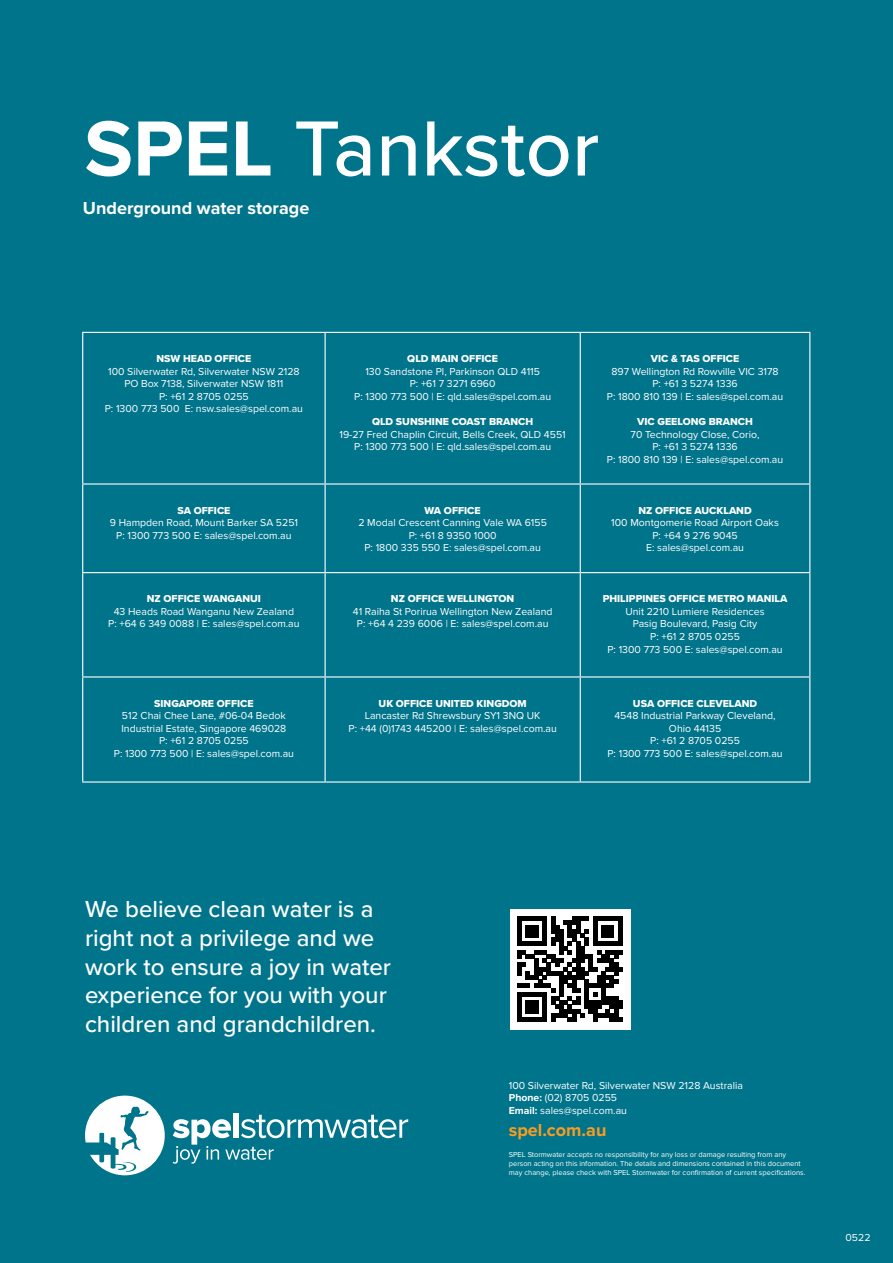
<style>
.page{position:relative;width:893px;height:1263px;background:#00748b}
.page>*{position:absolute;margin:0;border:0;box-sizing:border-box;transform-origin:0 0}
.t1{font:500 81px "Proxima Nova";color:#fff}
.t2{font:500 24px/28.8px "Proxima Nova";color:#fff}
.t3{font:700 18px "Proxima Nova";color:#fff}
.t4{font:700 18px "Proxima Nova";color:#f99d20}
.t5{font:10.5px/12.6px "Proxima Nova";color:#fff;text-align:center}
.t6{font:10.5px "Proxima Nova Extrabld";color:#fff}
.t7{font:7.5px/9px "Proxima Nova";color:#fff}
.s1{font-weight:700}
</style>
<div class="page">
<div style="left:233px;top:1113px;width:6px;height:25px;background:#fff"></div>
<svg style="left:173px;top:1115px;width:235px;height:49px"></svg>
<svg style="left:85px;top:1095px;width:80px;height:80px"></svg>
<div style="left:510px;top:909px;width:120px;height:120px;background:#fff"></div>
<svg style="left:517px;top:917px;width:105px;height:105px"></svg>
<hr style="left:82px;top:332px;width:243px;height:1px;background:#fff">
<hr style="left:82px;top:333px;width:1px;height:150px;background:#fff">
<hr style="left:325px;top:332px;width:255px;height:1px;background:#fff">
<hr style="left:325px;top:333px;width:1px;height:150px;background:#fff">
<hr style="left:580px;top:332px;width:230px;height:1px;background:#fff">
<hr style="left:580px;top:333px;width:1px;height:150px;background:#fff">
<hr style="left:809px;top:333px;width:1px;height:150px;background:#fff">
<hr style="left:82px;top:483px;width:243px;height:2px;background:#fff">
<hr style="left:82px;top:485px;width:1px;height:87px;background:#fff">
<hr style="left:325px;top:483px;width:255px;height:2px;background:#fff">
<hr style="left:325px;top:485px;width:1px;height:87px;background:#fff">
<hr style="left:580px;top:483px;width:230px;height:2px;background:#fff">
<hr style="left:580px;top:485px;width:1px;height:87px;background:#fff">
<hr style="left:809px;top:485px;width:1px;height:87px;background:#fff">
<hr style="left:82px;top:572px;width:243px;height:1px;background:#fff">
<hr style="left:82px;top:573px;width:1px;height:103px;background:#fff">
<hr style="left:325px;top:572px;width:255px;height:1px;background:#fff">
<hr style="left:325px;top:573px;width:1px;height:103px;background:#fff">
<hr style="left:580px;top:572px;width:230px;height:1px;background:#fff">
<hr style="left:580px;top:573px;width:1px;height:103px;background:#fff">
<hr style="left:809px;top:573px;width:1px;height:103px;background:#fff">
<hr style="left:82px;top:676px;width:243px;height:1px;background:#fff">
<hr style="left:82px;top:677px;width:1px;height:104px;background:#fff">
<hr style="left:325px;top:676px;width:255px;height:1px;background:#fff">
<hr style="left:325px;top:677px;width:1px;height:104px;background:#fff">
<hr style="left:580px;top:676px;width:230px;height:1px;background:#fff">
<hr style="left:580px;top:677px;width:1px;height:104px;background:#fff">
<hr style="left:809px;top:677px;width:1px;height:104px;background:#fff">
<hr style="left:82px;top:781px;width:243px;height:1px;background:#fff">
<hr style="left:325px;top:781px;width:255px;height:1px;background:#fff">
<hr style="left:580px;top:781px;width:230px;height:1px;background:#fff">
<h1 class="t1" style="left:84px;top:88px;width:516px"><span class="s1">SPEL</span> Tankstor</h1>
<h3 class="t3" style="left:83px;top:197px;width:228px">Underground water storage</h3>
<p class="t6" style="left:156px;top:351px;width:97px">NSW HEAD OFFICE</p>
<p class="t5" style="left:105px;top:365px;width:200px">100 Silverwater Rd, Silverwater NSW 2128<br>PO Box 7138, Silverwater NSW 1811<br>P: +61 2 8705 0255<br>P: 1300 773 500 E: nsw.sales@spel.com.au</p>
<p class="t6" style="left:177px;top:502px;width:55px">SA OFFICE</p>
<p class="t5" style="left:110px;top:516px;width:190px">9 Hampden Road, Mount Barker SA 5251<br>P: 1300 773 500 E: sales@spel.com.au</p>
<p class="t6" style="left:407px;top:351px;width:92px">QLD MAIN OFFICE</p>
<p class="t5" style="left:354px;top:365px;width:198px">130 Sandstone Pl, Parkinson QLD 4115<br>P: +61 7 3271 6960<br>P: 1300 773 500 | E: qld.sales@spel.com.au</p>
<p class="t6" style="left:372px;top:414px;width:163px">QLD SUNSHINE COAST BRANCH</p>
<p class="t5" style="left:340px;top:428px;width:228px">19‑27 Fred Chaplin Circuit, Bells Creek, QLD 4551<br>P: 1300 773 500 | E: qld.sales@spel.com.au</p>
<p class="t6" style="left:425px;top:502px;width:58px">WA OFFICE</p>
<p class="t5" style="left:358px;top:516px;width:190px">2 Modal Crescent Canning Vale WA 6155<br>P: +61 8 9350 1000<br>P: 1800 335 550 E: sales@spel.com.au</p>
<p class="t6" style="left:651px;top:351px;width:90px">VIC &amp; TAS OFFICE</p>
<p class="t5" style="left:607px;top:365px;width:178px">897 Wellington Rd Rowville VIC 3178<br>P: +61 3 5274 1336<br>P: 1800 810 139 | E: sales@spel.com.au</p>
<p class="t6" style="left:637px;top:414px;width:117px">VIC GEELONG BRANCH</p>
<p class="t5" style="left:607px;top:428px;width:178px">70 Technology Close, Corio,<br>P: +61 3 5274 1336<br>P: 1800 810 139 | E: sales@spel.com.au</p>
<p class="t6" style="left:638px;top:502px;width:115px">NZ OFFICE AUCKLAND</p>
<p class="t5" style="left:611px;top:516px;width:169px">100 Montgomerie Road Airport Oaks<br>P: +64 9 276 9045<br>E: sales@spel.com.au</p>
<p class="t6" style="left:147px;top:591px;width:116px">NZ OFFICE WANGANUI</p>
<p class="t5" style="left:108px;top:605px;width:193px">43 Heads Road Wanganu New Zealand<br>P: +64 6 349 0088 | E: sales@spel.com.au</p>
<p class="t6" style="left:154px;top:695px;width:101px">SINGAPORE OFFICE</p>
<p class="t5" style="left:114px;top:709px;width:182px">512 Chai Chee Lane, #06-04 Bedok<br>Industrial Estate, Singapore 469028<br>P: +61 2 8705 0255<br>P: 1300 773 500 | E: sales@spel.com.au</p>
<p class="t6" style="left:391px;top:591px;width:125px">NZ OFFICE WELLINGTON</p>
<p class="t5" style="left:353px;top:605px;width:201px">41 Raiha St Porirua Wellington New Zealand<br>P: +64 4 239 6006 | E: sales@spel.com.au</p>
<p class="t6" style="left:379px;top:695px;width:150px">UK OFFICE UNITED KINGDOM</p>
<p class="t5" style="left:348px;top:709px;width:210px">Lancaster Rd Shrewsbury SY1 3NQ UK<br>P: +44 (0)1743 445200 | E: sales@spel.com.au</p>
<p class="t6" style="left:603px;top:591px;width:186px">PHILIPPINES OFFICE METRO MANILA</p>
<p class="t5" style="left:607px;top:605px;width:177px">Unit 2210 Lumiere Residences<br>Pasig Boulevard, Pasig City<br>P: +61 2 8705 0255<br>P: 1300 773 500 E: sales@spel.com.au</p>
<p class="t6" style="left:633px;top:695px;width:126px">USA OFFICE CLEVELAND</p>
<p class="t5" style="left:607px;top:709px;width:177px">4548 Industrial Parkway Cleveland,<br>Ohio 44135<br>P: +61 2 8705 0255<br>P: 1300 773 500 E: sales@spel.com.au</p>
<h2 class="t2" style="left:85px;top:894px;width:307px">We believe clean water is a right not a privilege and we work to ensure a joy in water experience for you with your children and grandchildren.</h2>
<p class="t5" style="left:509px;top:1079px;width:236px;text-align:left">100 Silverwater Rd, Silverwater NSW 2128 Australia<br><span class="s1">Phone:</span> (02) 8705 0255<br><span class="s1">Email:</span> sales@spel.com.au</p>
<h3 class="t4" style="left:509px;top:1119px;width:99px">spel.com.au</h3>
<p class="t7" style="left:509px;top:1150px;width:298px">SPEL Stormwater accepts no responsibility for any loss or damage resulting from any person acting on this information. The details and dimensions contained in this document may change, please check with SPEL Stormwater for confirmation of current specifications.</p>
<p class="t5" style="left:845px;top:1231px;width:26px">0522</p>
</div>
